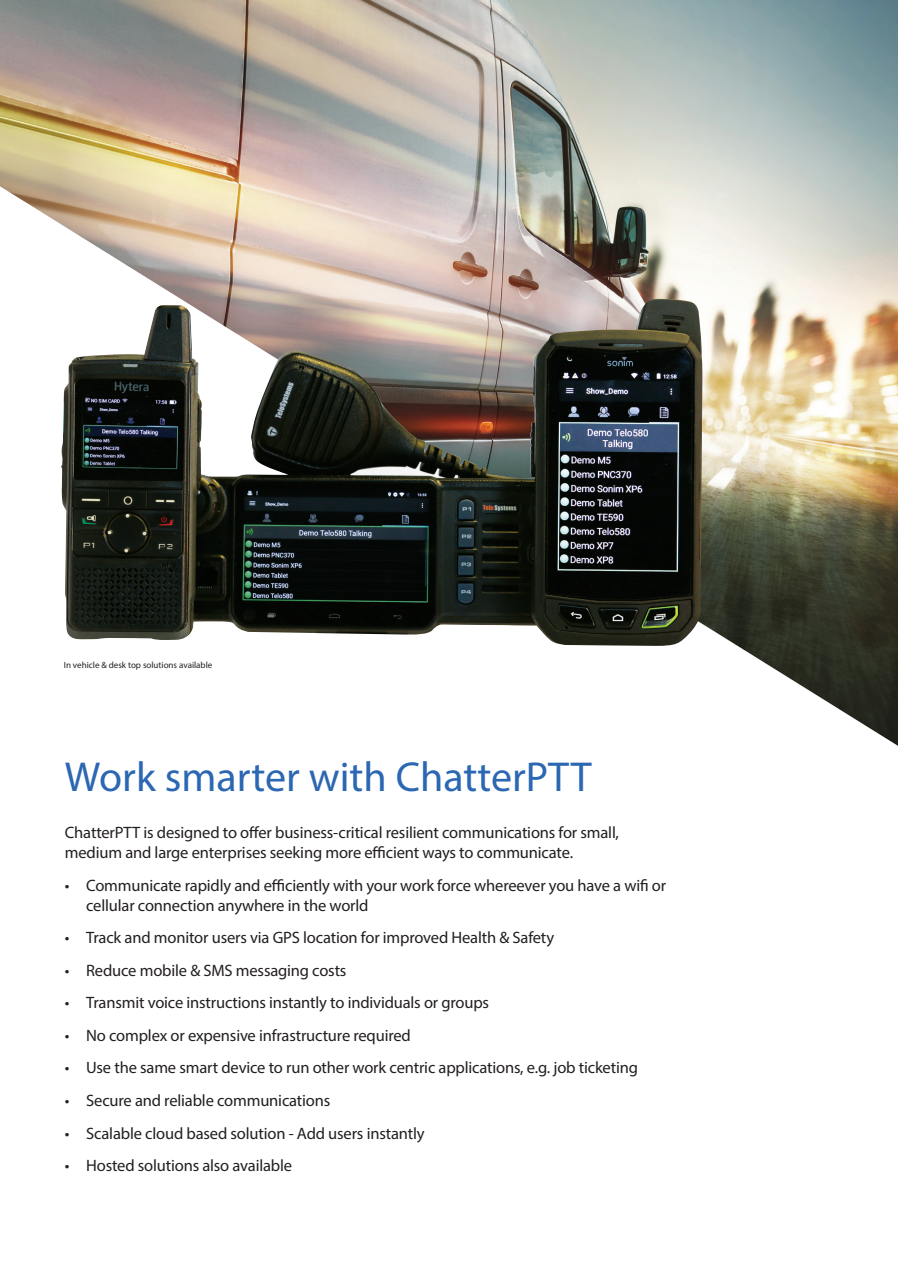
<style>
.page{position:relative;width:898px;height:1263px;background:#fff}
.page>*{position:absolute;margin:0;border:0;box-sizing:border-box;transform-origin:0 0}
.Heading_green{font:42px "Myriad Pro";color:#2b67b2}
.Body_Copy{font:16.5px/19.8px "Myriad Pro";letter-spacing:-.01em;color:#231f20}
.t1{font:9px "Myriad Pro";color:#231f20}
</style>
<div class="page">
<img style="left:0;top:0;width:897px;height:186px">
<img style="left:0;top:186px;width:897px;height:559px">
<img style="left:442px;top:299px;width:211px;height:180px">
<p class="t1" style="left:64px;top:659px;width:150px">In vehicle &amp; desk top solutions available</p>
<p class="Heading_green" style="left:65px;top:750px;width:528px">Work smarter with ChatterPTT</p>
<p class="Body_Copy" style="left:65px;top:823px;width:555px">ChatterPTT is designed to offer business-critical resilient communications for small, medium and large enterprises seeking more efficient ways to communicate.</p>
<p class="Body_Copy" style="left:86px;top:875px;width:581px;text-indent:-21px">• Communicate rapidly and efficiently with your work force whereever you have a wifi or cellular connection anywhere in the world</p>
<p class="Body_Copy" style="left:65px;top:927px;width:490px">• Track and monitor users via GPS location for improved Health &amp; Safety</p>
<p class="Body_Copy" style="left:65px;top:960px;width:283px">• Reduce mobile &amp; SMS messaging costs</p>
<p class="Body_Copy" style="left:65px;top:992px;width:425px">• Transmit voice instructions instantly to individuals or groups</p>
<p class="Body_Copy" style="left:65px;top:1025px;width:347px">• No complex or expensive infrastructure required</p>
<p class="Body_Copy" style="left:65px;top:1058px;width:574px">• Use the same smart device to run other work centric applications, e.g. job ticketing</p>
<p class="Body_Copy" style="left:65px;top:1090px;width:267px">• Secure and reliable communications</p>
<p class="Body_Copy" style="left:65px;top:1123px;width:361px">• Scalable cloud based solution - Add users instantly</p>
<p class="Body_Copy" style="left:65px;top:1155px;width:229px">• Hosted solutions also available</p>
</div>
